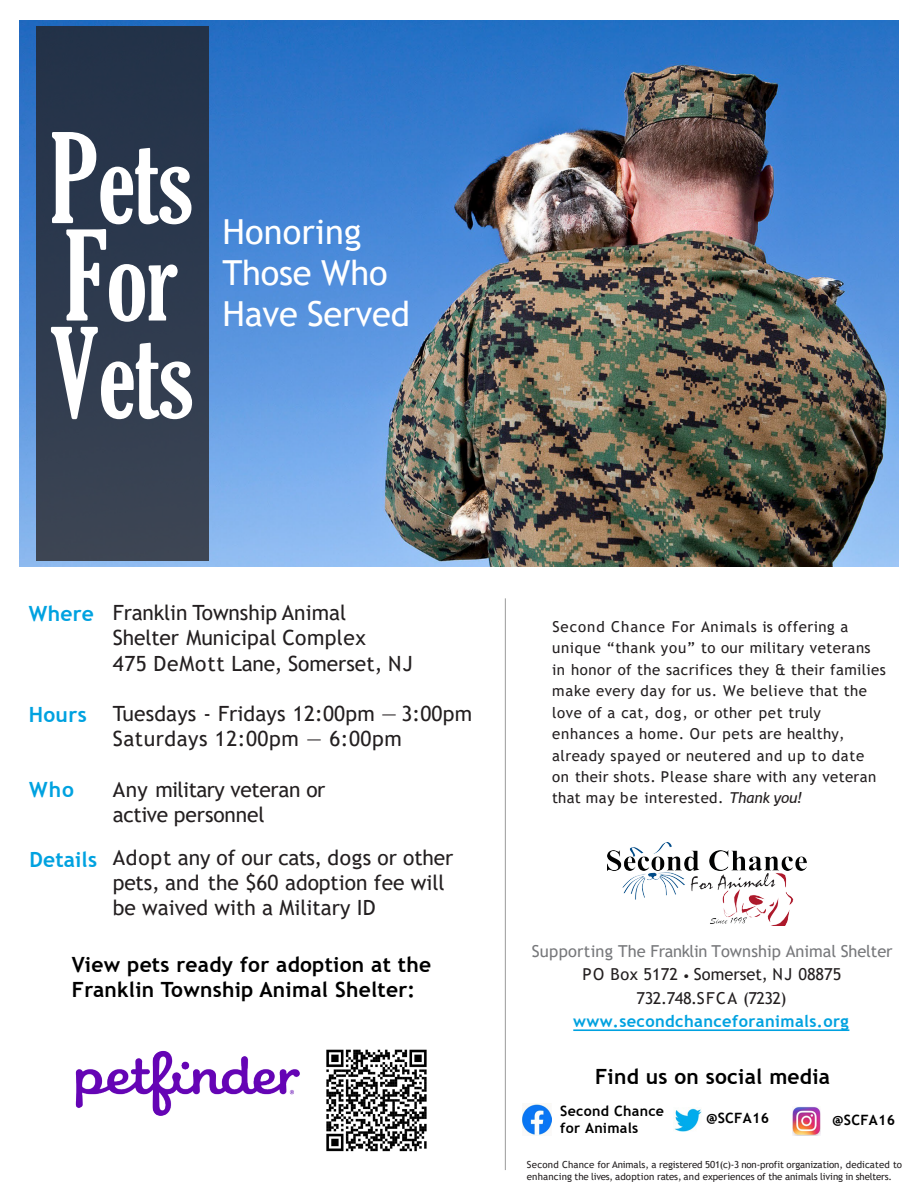
<style>
.page{position:relative;width:918px;height:1188px;background:#fff}
.page>*{position:absolute;margin:0;border:0;box-sizing:border-box;transform-origin:0 0}
.t1{font:extra-condensed 120px/97.4px "Gloucester";letter-spacing:-.01em;color:#fff}
.t2{font:34.5px/41.4px "Trebuchet MS";letter-spacing:-.005em;color:#fff}
.t3{font:21px/25.2px "Trebuchet MS";color:#231f20}
.t4{font:700 21px/25.2px "Trebuchet MS";letter-spacing:.015em;color:#000}
.t5{font:700 21px "Trebuchet MS";letter-spacing:.015em;color:#00a2e0}
.t6{font:16.5px/24px "Trebuchet MS";color:#231f20;text-align:center}
.t7{font:700 16.5px "Trebuchet MS";letter-spacing:.025em;color:#00a2e0}
.t8{font:15px/21.5px "Trebuchet MS";letter-spacing:.03em;color:#231f20}
.t9{font:700 14.25px/17.1px "Trebuchet MS";letter-spacing:.02em;color:#000}
.t10{font:9.75px/11.7px "Trebuchet MS";letter-spacing:-.005em;color:#231f20}
.s1{font-weight:700;color:#00a2e0}
.s2{font-style:italic}
.s3{color:#77787b}
.s4{font-size:13.5px}
</style>
<div class="page">
<img style="left:20px;top:20px;width:878px;height:547px">
<div style="left:36px;top:26px;width:173px;height:534px;background:linear-gradient(to bottom,#213148,#3c4554)"></div>
<img style="left:607px;top:843px;width:200px;height:82px">
<svg style="left:573px;top:1029px;width:276px;height:2px"></svg>
<img style="left:793px;top:1107px;width:28px;height:28px">
<img style="left:522px;top:1104px;width:30px;height:32px">
<img style="left:674px;top:1108px;width:28px;height:24px">
<hr style="left:505px;top:598px;width:1px;height:572px;background:#a6a6a6">
<img style="left:75px;top:1050px;width:225px;height:66px">
<img style="left:326px;top:1049px;width:101px;height:103px">
<h1 class="t1" style="left:50px;top:131px;width:145px">Pets<br>For<br>Vets</h1>
<h2 class="t2" style="left:222px;top:210px;width:189px">Honoring<br>Those Who<br>Have Served</h2>
<h3 class="t3" style="left:113px;top:600px;width:301px;text-indent:-84px"><span class="s1">Where</span> Franklin Township Animal<br>Shelter Municipal Complex<br>475 DeMott Lane, Somerset, NJ</h3>
<h3 class="t3" style="left:113px;top:701px;width:361px">Tuesdays - Fridays 12:00pm — 3:00pm<br>Saturdays 12:00pm — 6:00pm</h3>
<h3 class="t3" style="left:113px;top:776px;width:214px">Any military veteran or active personnel</h3>
<h3 class="t3" style="left:113px;top:845px;width:342px">Adopt any of our cats, dogs or other pets, and the $60 adoption fee will be waived with a Military ID</h3>
<h3 class="t5" style="left:29px;top:701px;width:60px">Hours</h3>
<h3 class="t5" style="left:29px;top:777px;width:46px">Who</h3>
<h3 class="t5" style="left:30px;top:846px;width:69px">Details</h3>
<h3 class="t4" style="left:72px;top:952px;width:361px">View pets ready for adoption at the<br>Franklin Township Animal Shelter:</h3>
<p class="t8" style="left:552px;top:616px;width:335px">Second Chance For Animals is offering a unique “thank you” to our military veterans in honor of the sacrifices they &amp; their families make every day for us. We believe that the love of a cat, dog, or other pet truly enhances a home. Our pets are healthy, already spayed or neutered and up to date<br>on their shots. Please share with any veteran that may be interested. <span class="s2">Thank you!</span></p>
<p class="t6" style="left:532px;top:939px;width:362px"><span class="s3">Supporting The Franklin Township Animal Shelter<br></span>PO Box 5172 <span class="s4">•</span> Somerset, NJ 08875<br>732.748.SFCA (7232)</p>
<p class="t7" style="left:573px;top:1011px;width:277px">www.secondchanceforanimals.org</p>
<h3 class="t4" style="left:595px;top:1064px;width:237px">Find us on social media</h3>
<p class="t9" style="left:560px;top:1103px;width:105px">Second Chance for Animals</p>
<p class="t9" style="left:707px;top:1110px;width:64px">@SCFA16</p>
<p class="t9" style="left:833px;top:1111px;width:64px">@SCFA16</p>
<p class="t10" style="left:527px;top:1159px;width:377px">Second Chance for Animals, a registered 501(c)-3 non-profit organization, dedicated to enhancing the lives, adoption rates, and experiences of the animals living in shelters.</p>
</div>
